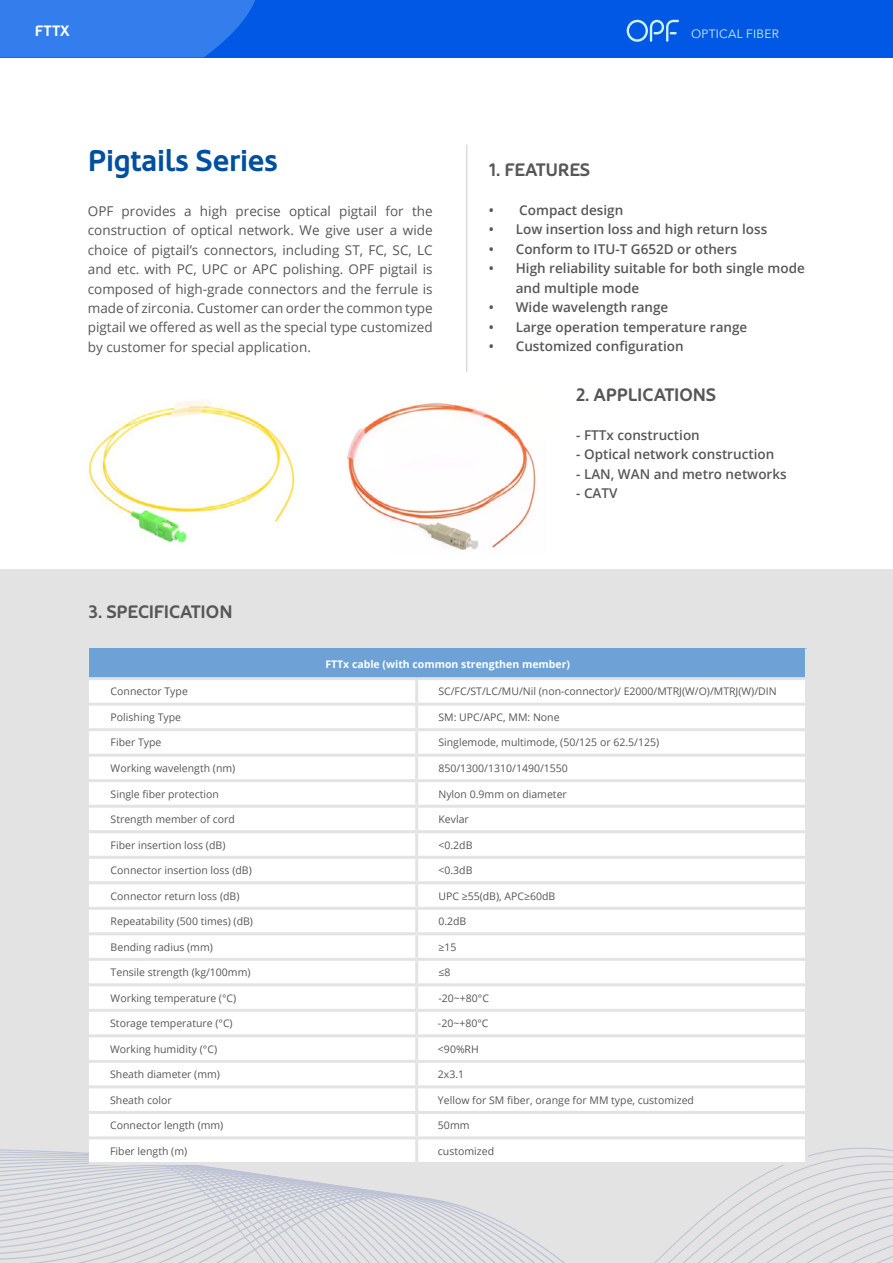
<style>
.page{position:relative;width:893px;height:1263px;background:#fff}
.page>*{position:absolute;margin:0;border:0;box-sizing:border-box;transform-origin:0 0}
.t1{font:700 30px "Oblik";letter-spacing:-.02em;color:#004f9f}
.t2{font:700 18px "Oblik";letter-spacing:-.02em;color:#575756}
.t3{font:700 15px "Oblik";color:#fff}
.t4{font:13.5px/19.5px "Open Sans";color:#575756;text-align:justify}
.t5{font:600 13.5px/19.5px "Open Sans";color:#575756}
.t6{font:12px "Avenir Next LT Pro";letter-spacing:.025em;color:#ccf2ff}
.t7{font:10.5px "Open Sans";color:#575756}
.t8{font:700 10.5px "Open Sans";color:#fff}
</style>
<div class="page">
<div style="left:0;top:570px;width:893px;height:693px;background:#e3e3e3"></div>
<svg style="left:91px;top:1170px;width:802px;height:93px"></svg>
<hr style="left:466px;top:145px;width:1px;height:227px;background:#dadada">
<div style="left:0;top:0;width:893px;height:57px;background:#0058e5"></div>
<svg style="left:627px;top:20px;width:52px;height:22px"></svg>
<svg style="left:0;top:0;width:255px;height:57px;background:#2f7beb"></svg>
<div style="left:89px;top:648px;width:717px;height:31px;background:#6ea1d6"></div>
<div style="left:89px;top:680px;width:716px;height:482px;background:#fff"></div>
<hr style="left:805px;top:648px;width:3px;height:29px;background:#e3e3e3">
<hr style="left:89px;top:677px;width:328px;height:3px;background:#e3e3e3">
<hr style="left:417px;top:677px;width:391px;height:3px;background:#e3e3e3">
<hr style="left:415px;top:680px;width:3px;height:23px;background:#e3e3e3">
<hr style="left:89px;top:703px;width:328px;height:3px;background:#e3e3e3">
<hr style="left:417px;top:703px;width:391px;height:3px;background:#e3e3e3">
<hr style="left:415px;top:706px;width:3px;height:22px;background:#e3e3e3">
<hr style="left:89px;top:728px;width:328px;height:3px;background:#e3e3e3">
<hr style="left:417px;top:728px;width:391px;height:3px;background:#e3e3e3">
<hr style="left:415px;top:731px;width:3px;height:23px;background:#e3e3e3">
<hr style="left:89px;top:754px;width:328px;height:3px;background:#e3e3e3">
<hr style="left:417px;top:754px;width:391px;height:3px;background:#e3e3e3">
<hr style="left:415px;top:757px;width:3px;height:22px;background:#e3e3e3">
<hr style="left:89px;top:779px;width:328px;height:3px;background:#e3e3e3">
<hr style="left:417px;top:779px;width:391px;height:3px;background:#e3e3e3">
<hr style="left:415px;top:782px;width:3px;height:23px;background:#e3e3e3">
<hr style="left:89px;top:805px;width:328px;height:3px;background:#e3e3e3">
<hr style="left:417px;top:805px;width:391px;height:3px;background:#e3e3e3">
<hr style="left:415px;top:808px;width:3px;height:22px;background:#e3e3e3">
<hr style="left:89px;top:830px;width:328px;height:3px;background:#e3e3e3">
<hr style="left:417px;top:830px;width:391px;height:3px;background:#e3e3e3">
<hr style="left:415px;top:833px;width:3px;height:23px;background:#e3e3e3">
<hr style="left:89px;top:856px;width:328px;height:3px;background:#e3e3e3">
<hr style="left:417px;top:856px;width:391px;height:3px;background:#e3e3e3">
<hr style="left:415px;top:859px;width:3px;height:22px;background:#e3e3e3">
<hr style="left:89px;top:881px;width:328px;height:3px;background:#e3e3e3">
<hr style="left:417px;top:881px;width:391px;height:3px;background:#e3e3e3">
<hr style="left:415px;top:884px;width:3px;height:23px;background:#e3e3e3">
<hr style="left:89px;top:907px;width:328px;height:3px;background:#e3e3e3">
<hr style="left:417px;top:907px;width:391px;height:3px;background:#e3e3e3">
<hr style="left:415px;top:910px;width:3px;height:22px;background:#e3e3e3">
<hr style="left:89px;top:932px;width:328px;height:3px;background:#e3e3e3">
<hr style="left:417px;top:932px;width:391px;height:3px;background:#e3e3e3">
<hr style="left:415px;top:935px;width:3px;height:23px;background:#e3e3e3">
<hr style="left:89px;top:958px;width:328px;height:3px;background:#e3e3e3">
<hr style="left:417px;top:958px;width:391px;height:3px;background:#e3e3e3">
<hr style="left:415px;top:961px;width:3px;height:22px;background:#e3e3e3">
<hr style="left:89px;top:983px;width:328px;height:3px;background:#e3e3e3">
<hr style="left:417px;top:983px;width:391px;height:3px;background:#e3e3e3">
<hr style="left:415px;top:986px;width:3px;height:23px;background:#e3e3e3">
<hr style="left:89px;top:1009px;width:328px;height:3px;background:#e3e3e3">
<hr style="left:417px;top:1009px;width:391px;height:3px;background:#e3e3e3">
<hr style="left:415px;top:1012px;width:3px;height:22px;background:#e3e3e3">
<hr style="left:89px;top:1034px;width:328px;height:3px;background:#e3e3e3">
<hr style="left:417px;top:1034px;width:391px;height:3px;background:#e3e3e3">
<hr style="left:415px;top:1037px;width:3px;height:23px;background:#e3e3e3">
<hr style="left:89px;top:1060px;width:328px;height:3px;background:#e3e3e3">
<hr style="left:417px;top:1060px;width:391px;height:3px;background:#e3e3e3">
<hr style="left:415px;top:1063px;width:3px;height:22px;background:#e3e3e3">
<hr style="left:89px;top:1085px;width:328px;height:3px;background:#e3e3e3">
<hr style="left:417px;top:1085px;width:391px;height:3px;background:#e3e3e3">
<hr style="left:415px;top:1088px;width:3px;height:23px;background:#e3e3e3">
<hr style="left:89px;top:1111px;width:328px;height:3px;background:#e3e3e3">
<hr style="left:417px;top:1111px;width:391px;height:3px;background:#e3e3e3">
<hr style="left:415px;top:1114px;width:3px;height:22px;background:#e3e3e3">
<hr style="left:89px;top:1136px;width:328px;height:3px;background:#e3e3e3">
<hr style="left:417px;top:1136px;width:391px;height:3px;background:#e3e3e3">
<hr style="left:415px;top:1139px;width:3px;height:23px;background:#e3e3e3">
<img style="left:346px;top:403px;width:190px;height:147px">
<img style="left:87px;top:400px;width:208px;height:143px">
<h3 class="t3" style="left:35px;top:22px;width:37px">FTTX</h3>
<p class="t6" style="left:691px;top:26px;width:90px">OPTICAL FIBER</p>
<h1 class="t1" style="left:88px;top:143px;width:192px">Pigtails Series</h1>
<p class="t4" style="left:88px;top:200px;width:346px">OPF provides a high precise optical pigtail for the construction of optical network. We give user a wide choice of pigtail’s connectors, including ST, FC, SC, LC and etc. with PC, UPC or APC polishing. OPF pigtail is composed of high-grade connectors and the ferrule is made of zirconia. Customer can order the common type pigtail we offered as well as the special type customized by customer for special application.</p>
<h2 class="t2" style="left:89px;top:602px;width:145px">3. SPECIFICATION</h2>
<h2 class="t2" style="left:489px;top:159px;width:103px">1. FEATURES</h2>
<p class="t5" style="left:489px;top:200px;width:136px">• Compact design</p>
<p class="t5" style="left:489px;top:219px;width:280px">• Low insertion loss and high return loss</p>
<p class="t5" style="left:489px;top:239px;width:250px">• Conform to ITU-T G652D or others</p>
<p class="t5" style="left:516px;top:258px;width:291px;text-indent:-27px">• High reliability suitable for both single mode and multiple mode</p>
<p class="t5" style="left:489px;top:297px;width:181px">• Wide wavelength range</p>
<p class="t5" style="left:489px;top:317px;width:260px">• Large operation temperature range</p>
<p class="t5" style="left:489px;top:336px;width:196px">• Customized configuration</p>
<h2 class="t2" style="left:576px;top:384px;width:142px">2. APPLICATIONS</h2>
<p class="t5" style="left:576px;top:425px;width:125px">- FTTx construction</p>
<p class="t5" style="left:576px;top:444px;width:200px">- Optical network construction</p>
<p class="t5" style="left:576px;top:464px;width:212px">- LAN, WAN and metro networks</p>
<p class="t5" style="left:576px;top:483px;width:43px">- CATV</p>
<p class="t8" style="left:325px;top:656px;width:246px">FTTx cable (with common strengthen member)</p>
<p class="t7" style="left:111px;top:684px;width:79px">Connector Type</p>
<p class="t7" style="left:438px;top:684px;width:340px">SC/FC/ST/LC/MU/Nil (non-connector)/ E2000/MTRJ(W/O)/MTRJ(W)/DIN</p>
<p class="t7" style="left:111px;top:710px;width:72px">Polishing Type</p>
<p class="t7" style="left:438px;top:710px;width:123px">SM: UPC/APC, MM: None</p>
<p class="t7" style="left:111px;top:735px;width:52px">Fiber Type</p>
<p class="t7" style="left:438px;top:735px;width:222px">Singlemode, multimode, (50/125 or 62.5/125)</p>
<p class="t7" style="left:111px;top:761px;width:126px">Working wavelength (nm)</p>
<p class="t7" style="left:438px;top:761px;width:131px">850/1300/1310/1490/1550</p>
<p class="t7" style="left:111px;top:786px;width:110px">Single fiber protection</p>
<p class="t7" style="left:438px;top:786px;width:130px">Nylon 0.9mm on diameter</p>
<p class="t7" style="left:111px;top:812px;width:126px">Strength member of cord</p>
<p class="t7" style="left:438px;top:812px;width:32px">Kevlar</p>
<p class="t7" style="left:111px;top:837px;width:116px">Fiber insertion loss (dB)</p>
<p class="t7" style="left:438px;top:837px;width:36px">&lt;0.2dB</p>
<p class="t7" style="left:111px;top:863px;width:143px">Connector insertion loss (dB)</p>
<p class="t7" style="left:438px;top:863px;width:36px">&lt;0.3dB</p>
<p class="t7" style="left:111px;top:888px;width:130px">Connector return loss (dB)</p>
<p class="t7" style="left:438px;top:888px;width:118px">UPC ≥55(dB), APC≥60dB</p>
<p class="t7" style="left:111px;top:914px;width:144px">Repeatability (500 times) (dB)</p>
<p class="t7" style="left:438px;top:914px;width:30px">0.2dB</p>
<p class="t7" style="left:111px;top:939px;width:104px">Bending radius (mm)</p>
<p class="t7" style="left:438px;top:939px;width:20px">≥15</p>
<p class="t7" style="left:111px;top:965px;width:141px">Tensile strength (kg/100mm)</p>
<p class="t7" style="left:438px;top:965px;width:14px">≤8</p>
<p class="t7" style="left:111px;top:991px;width:127px">Working temperature (°C)</p>
<p class="t7" style="left:438px;top:991px;width:52px">-20~+80°C</p>
<p class="t7" style="left:110px;top:1016px;width:124px">Storage temperature (°C)</p>
<p class="t7" style="left:438px;top:1016px;width:52px">-20~+80°C</p>
<p class="t7" style="left:110px;top:1042px;width:108px">Working humidity (°C)</p>
<p class="t7" style="left:438px;top:1042px;width:42px">&lt;90%RH</p>
<p class="t7" style="left:110px;top:1067px;width:111px">Sheath diameter (mm)</p>
<p class="t7" style="left:438px;top:1067px;width:28px">2x3.1</p>
<p class="t7" style="left:110px;top:1093px;width:63px">Sheath color</p>
<p class="t7" style="left:438px;top:1093px;width:258px">Yellow for SM fiber, orange for MM type, customized</p>
<p class="t7" style="left:110px;top:1118px;width:115px">Connector length (mm)</p>
<p class="t7" style="left:438px;top:1118px;width:33px">50mm</p>
<p class="t7" style="left:110px;top:1144px;width:79px">Fiber length (m)</p>
<p class="t7" style="left:438px;top:1144px;width:58px">customized</p>
</div>
